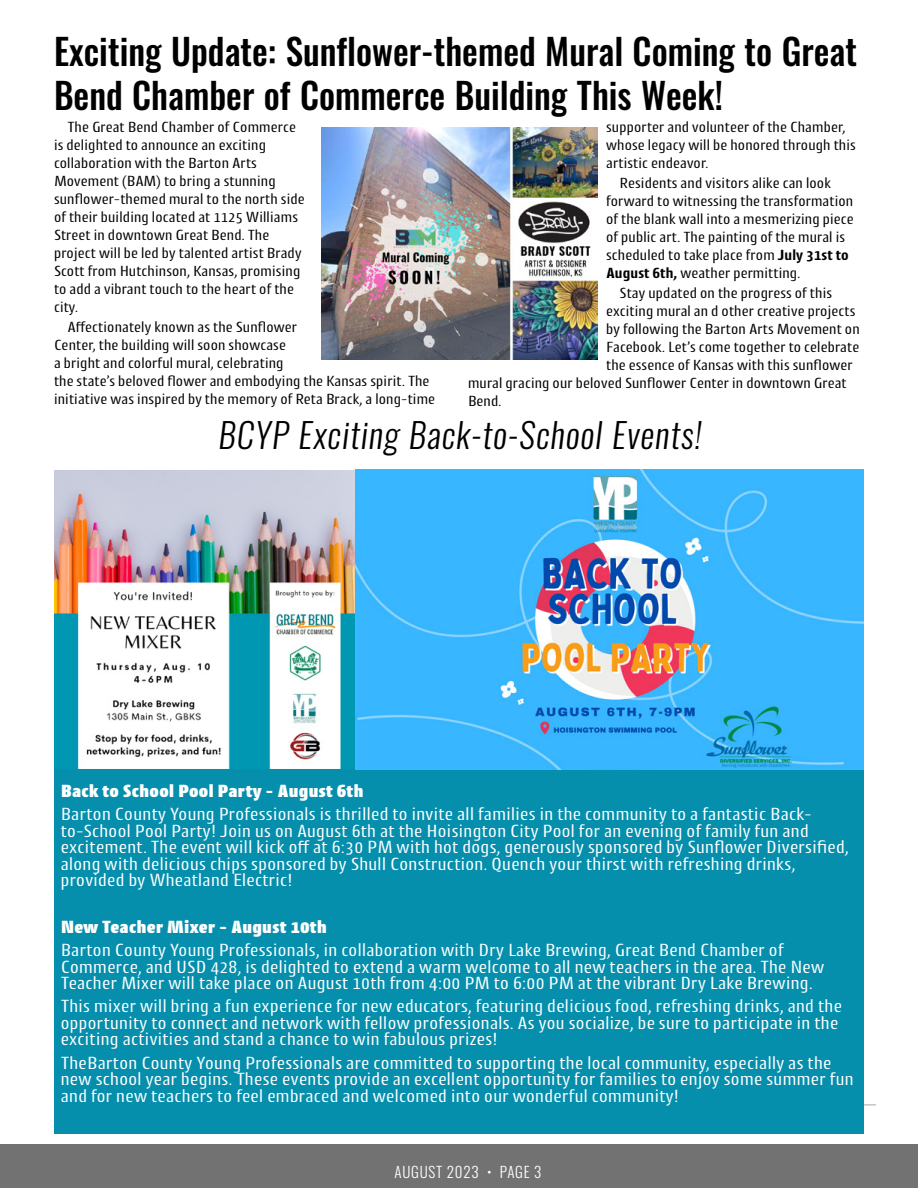
<style>
.page{position:relative;width:918px;height:1188px;background:#fff}
.page>*{position:absolute;margin:0;border:0;box-sizing:border-box;transform-origin:0 0}
.t1{font:500 36px/43.2px "Oswald";color:#000}
.t2{font:300 34.5px "Oswald";color:#000}
.t3{font:18px/16.5px "Cantiga";letter-spacing:.01em;color:#fff}
.t4{font:900 18px "Cantiga";letter-spacing:.01em;color:#fff}
.t5{font:15px/18px "Cantiga";color:#000}
.t6{font:300 15px "Oswald";letter-spacing:.05em;color:#fff}
.s1{font-weight:700}
</style>
<div class="page">
<div style="left:0;top:1145px;width:918px;height:43px;background:#727272"></div>
<hr style="left:662px;top:1105px;width:214px;height:1px;background:#a7a9ac">
<div style="left:54px;top:769px;width:810px;height:365px;background:#058fad"></div>
<img style="left:321px;top:127px;width:277px;height:232px">
<img style="left:54px;top:470px;width:810px;height:299px">
<h1 class="t1" style="left:54px;top:32px;width:805px">Exciting Update: Sunflower-themed Mural Coming to Great<br>Bend Chamber of Commerce Building This Week!</h1>
<p class="t5" style="left:54px;top:117px;width:252px;text-indent:14px">The Great Bend Chamber of Commerce is delighted to announce an exciting collaboration with the Barton Arts Movement (BAM) to bring a stunning sunflower-themed mural to the north side of their building located at 1125 Williams Street in downtown Great Bend. The project will be led by talented artist Brady Scott from Hutchinson, Kansas, promising to add a vibrant touch to the heart of the city.</p>
<p class="t5" style="left:54px;top:317px;width:383px;text-indent:14px">Affectionately known as the Sunflower<br>Center, the building will soon showcase<br>a bright and colorful mural, celebrating<br>the state’s beloved flower and embodying the Kansas spirit. The initiative was inspired by the memory of Reta Brack, a long-time</p>
<p class="t5" style="left:606px;top:117px;width:251px">supporter and volunteer of the Chamber, whose legacy will be honored through this artistic endeavor.</p>
<p class="t5" style="left:606px;top:173px;width:249px;text-indent:14px">Residents and visitors alike can look forward to witnessing the transformation of the blank wall into a mesmerizing piece of public art. The painting of the mural is scheduled to take place from <span class="s1">July 31st to August 6th,</span> weather permitting.</p>
<p class="t5" style="left:620px;top:284px;width:214px">Stay updated on the progress of this</p>
<p class="t5" style="left:606px;top:302px;width:251px">exciting mural an d other creative projects</p>
<p class="t5" style="left:606px;top:320px;width:255px">by following the Barton Arts Movement on</p>
<p class="t5" style="left:606px;top:338px;width:255px">Facebook. Let’s come together to celebrate</p>
<p class="t5" style="left:606px;top:356px;width:248px">the essence of Kansas with this sunflower</p>
<p class="t5" style="left:468px;top:374px;width:380px">mural gracing our beloved Sunflower Center in downtown Great</p>
<p class="t5" style="left:468px;top:392px;width:35px">Bend.</p>
<h2 class="t2" style="left:217px;top:405px;width:491px">BCYP Exciting Back-to-School Events!</h2>
<p class="t4" style="left:61px;top:779px;width:304px">Back to School Pool Party - August 6th</p>
<p class="t3" style="left:61px;top:805px;width:790px">Barton County Young Professionals is thrilled to invite all families in the community to a fantastic Back&shy;to-School Pool Party! Join us on August 6th at the Hoisington City Pool for an evening of family fun and excitement. The event will kick off at 6:30 PM with hot dogs, generously sponsored by Sunflower Diversified, along with delicious chips sponsored by Shull Construction. Quench your thirst with refreshing drinks, provided by Wheatland Electric!</p>
<p class="t4" style="left:61px;top:915px;width:268px">New Teacher Mixer - August 10th</p>
<p class="t3" style="left:61px;top:941px;width:765px">Barton County Young Professionals, in collaboration with Dry Lake Brewing, Great Bend Chamber of<br>Commerce, and USD 428, is delighted to extend a warm welcome to all new teachers in the area. The New<br>Teacher Mixer will take place on August 10th from 4:00 PM to 6:00 PM at the vibrant Dry Lake Brewing.</p>
<p class="t3" style="left:61px;top:997px;width:783px">This mixer will bring a fun experience for new educators, featuring delicious food, refreshing drinks, and the opportunity to connect and network with fellow professionals. As you socialize, be sure to participate in the exciting activities and stand a chance to win fabulous prizes!</p>
<p class="t3" style="left:61px;top:1054px;width:795px">TheBarton County Young Professionals are committed to supporting the local community, especially as the new school year begins. These events provide an excellent opportunity for families to enjoy some summer fun and for new teachers to feel embraced and welcomed into our wonderful community!</p>
<p class="t6" style="left:394px;top:1159px;width:149px">AUGUST 2023 • PAGE 3</p>
</div>
